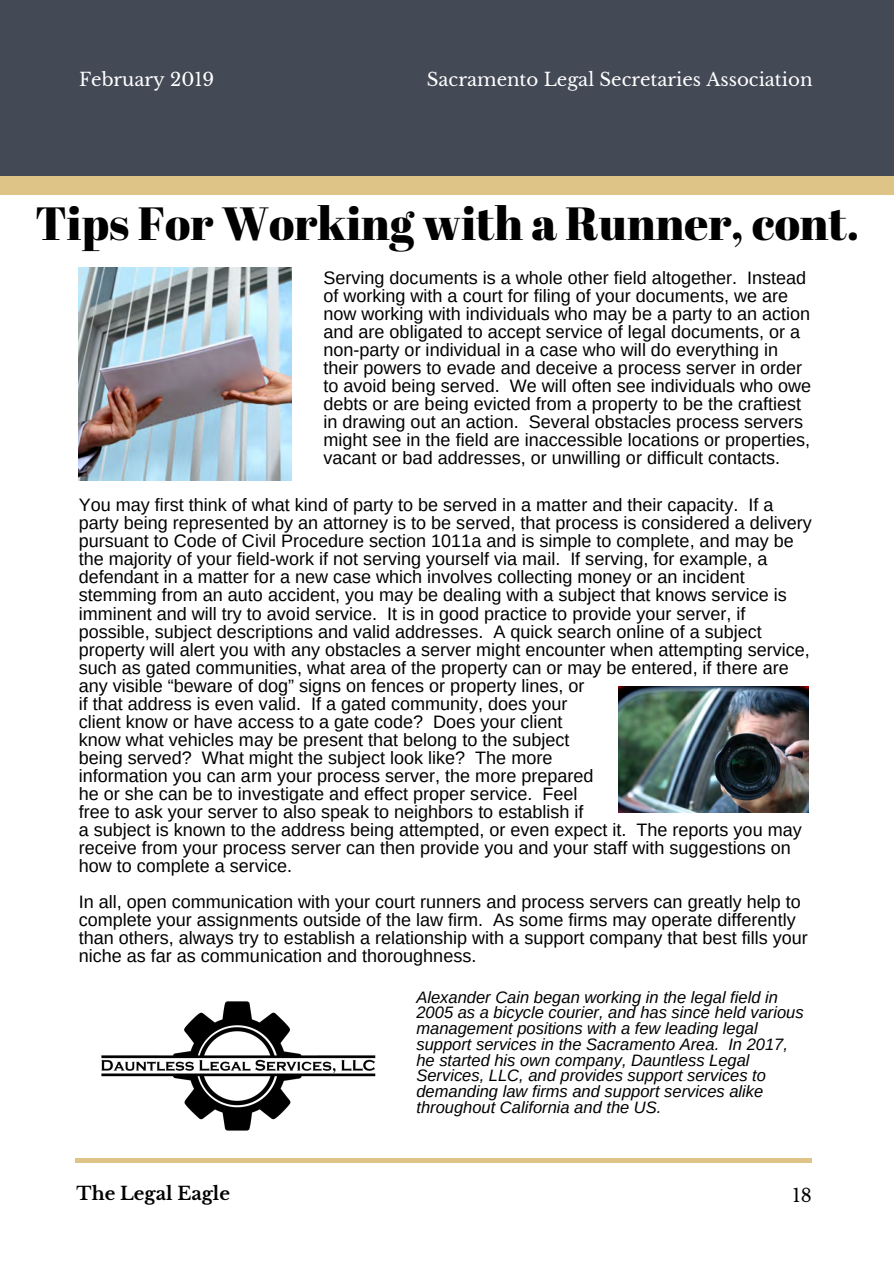
<style>
.page{position:relative;width:894px;height:1264px;background:#fff}
.page>*{position:absolute;margin:0;border:0;box-sizing:border-box;transform-origin:0 0}
.t1{font:46.5px "Abril Fatface";color:#000}
.t2{font:18.15px "Libre Baskerville";color:#fff}
.t3{font:700 18.15px "Libre Baskerville";color:#000}
.t4{font:18.15px "Libre Baskerville";color:#000}
.t5{font:18px/18px "Arimo";color:#000}
.t6{font:italic 16.5px/15.8px "Arimo";color:#000}
</style>
<div class="page">
<div style="left:0;top:163px;width:893px;height:32px;background:#dec587"></div>
<div style="left:0;top:0;width:893px;height:175px;background:#444956"></div>
<hr style="left:75px;top:1158px;width:737px;height:4px;background:#dec587">
<img style="left:618px;top:686px;width:189px;height:127px">
<img style="left:79px;top:268px;width:212px;height:213px">
<img style="left:101px;top:1001px;width:275px;height:130px">
<p class="t2" style="left:79px;top:69px;width:137px">February 2019</p>
<p class="t2" style="left:426px;top:69px;width:387px">Sacramento Legal Secretaries Association</p>
<h1 class="t1" style="left:35px;top:190px;width:825px">Tips For Working with a Runner, cont.</h1>
<p class="t5" style="left:323px;top:269px;width:489px">Serving documents is a whole other field altogether. Instead of working with a court for filing of your documents, we are now working with individuals who may be a party to an action and are obligated to accept service of legal documents, or a non-party or individual in a case who will do everything in their powers to evade and deceive a process server in order to avoid being served. We will often see individuals who owe debts or are being evicted from a property to be the craftiest in drawing out an action. Several obstacles process servers might see in the field are inaccessible locations or properties, vacant or bad addresses, or unwilling or difficult contacts.</p>
<p class="t5" style="left:79px;top:496px;width:734px">You may first think of what kind of party to be served in a matter and their capacity. If a party being represented by an attorney is to be served, that process is considered a delivery pursuant to Code of Civil Procedure section 1011a and is simple to complete, and may be the majority of your field-work if not serving yourself via mail. If serving, for example, a defendant in a matter for a new case which involves collecting money or an incident stemming from an auto accident, you may be dealing with a subject that knows service is imminent and will try to avoid service. It is in good practice to provide your server, if possible, subject descriptions and valid addresses. A quick search online of a subject property will alert you with any obstacles a server might encounter when attempting service, such as gated communities, what area of the property can or may be entered, if there are any visible “beware of dog” signs on fences or property lines, or<br>if that address is even valid. If a gated community, does your<br>client know or have access to a gate code? Does your client<br>know what vehicles may be present that belong to the subject<br>being served? What might the subject look like? The more<br>information you can arm your process server, the more prepared<br>he or she can be to investigate and effect proper service. Feel<br>free to ask your server to also speak to neighbors to establish if<br>a subject is known to the address being attempted, or even expect it. The reports you may receive from your process server can then provide you and your staff with suggestions on how to complete a service.</p>
<p class="t5" style="left:79px;top:892px;width:730px">In all, open communication with your court runners and process servers can greatly help to complete your assignments outside of the law firm. As some firms may operate differently than others, always try to establish a relationship with a support company that best fills your niche as far as communication and thoroughness.</p>
<p class="t6" style="left:416px;top:989px;width:388px">Alexander Cain began working in the legal field in 2005 as a bicycle courier, and has since held various management positions with a few leading legal support services in the Sacramento Area. In 2017, he started his own company, Dauntless Legal Services, LLC, and provides support services to demanding law firms and support services alike throughout California and the US.</p>
<p class="t3" style="left:77px;top:1182px;width:155px">The Legal Eagle</p>
<p class="t4" style="left:792px;top:1183px;width:21px">18</p>
</div>
